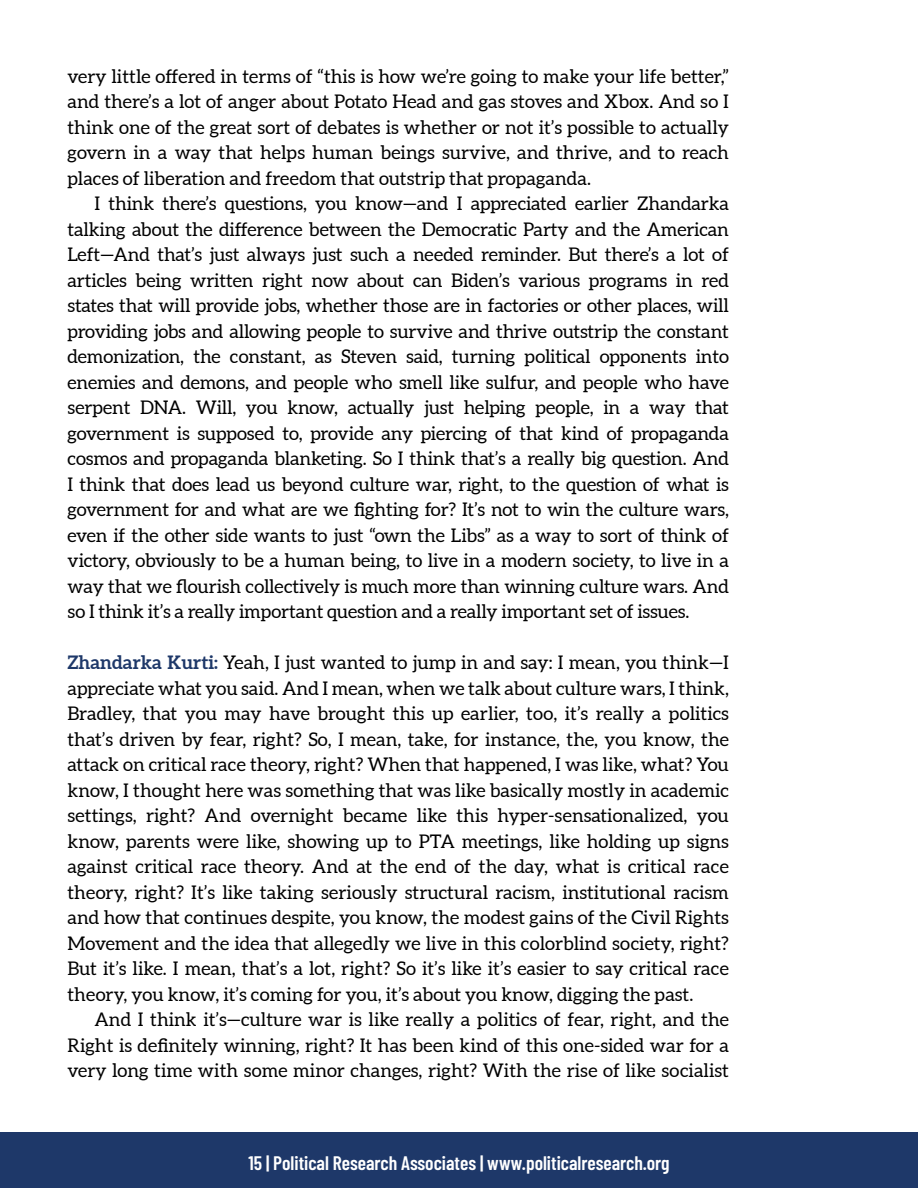
<style>
.page{position:relative;width:918px;height:1188px;background:#fff}
.page>*{position:absolute;margin:0;border:0;box-sizing:border-box;transform-origin:0 0}
.t1{font:600 19.5px "Barlow Condensed";color:#fff}
.Body{font:18.75px/25.5px "Aleo";color:#000;text-align:justify}
.FP{font:18.75px/25.5px "Aleo";color:#000;text-align:justify}
.s1{font-weight:700;color:#1e3869}
</style>
<div class="page">
<div style="left:0;top:1133px;width:918px;height:55px;background:#1e3869"></div>
<p class="FP" style="left:68px;top:64px;width:663px">very little offered in terms of “this is how we’re going to make your life better,” and there’s a lot of anger about Potato Head and gas stoves and Xbox. And so I think one of the great sort of debates is whether or not it’s possible to actually govern in a way that helps human beings survive, and thrive, and to reach places of liberation and freedom that outstrip that propaganda.</p>
<p class="Body" style="left:68px;top:192px;width:663px;text-indent:27px">I think there’s questions, you know—and I appreciated earlier Zhandarka talking about the difference between the Democratic Party and the American Left—And that’s just always just such a needed reminder. But there’s a lot of articles being written right now about can Biden’s various programs in red states that will provide jobs, whether those are in factories or other places, will providing jobs and allowing people to survive and thrive outstrip the constant demonization, the constant, as Steven said, turning political opponents into enemies and demons, and people who smell like sulfur, and people who have serpent DNA. Will, you know, actually just helping people, in a way that government is supposed to, provide any piercing of that kind of propaganda cosmos and propaganda blanketing. So I think that’s a really big question. And I think that does lead us beyond culture war, right, to the question of what is government for and what are we fighting for? It’s not to win the culture wars, even if the other side wants to just “own the Libs” as a way to sort of think of victory, obviously to be a human being, to live in a modern society, to live in a way that we flourish collectively is much more than winning culture wars. And so I think it’s a really important question and a really important set of issues.</p>
<p class="FP" style="left:68px;top:651px;width:663px"><span class="s1">Zhandarka Kurti:</span> Yeah, I just wanted to jump in and say: I mean, you think—I appreciate what you said. And I mean, when we talk about culture wars, I think, Bradley, that you may have brought this up earlier, too, it’s really a politics that’s driven by fear, right? So, I mean, take, for instance, the, you know, the attack on critical race theory, right? When that happened, I was like, what? You know, I thought here was something that was like basically mostly in academic settings, right? And overnight became like this hyper-sensationalized, you know, parents were like, showing up to PTA meetings, like holding up signs against critical race theory. And at the end of the day, what is critical race theory, right? It’s like taking seriously structural racism, institutional racism and how that continues despite, you know, the modest gains of the Civil Rights Movement and the idea that allegedly we live in this colorblind society, right?<br>But it’s like. I mean, that’s a lot, right? So it’s like it’s easier to say critical race theory, you know, it’s coming for you, it’s about you know, digging the past.</p>
<p class="Body" style="left:68px;top:1008px;width:663px;text-indent:27px">And I think it’s—culture war is like really a politics of fear, right, and the Right is definitely winning, right? It has been kind of this one-sided war for a very long time with some minor changes, right? With the rise of like socialist</p>
<p class="t1" style="left:248px;top:1149px;width:423px">15 | Political Research Associates | www.politicalresearch.org</p>
</div>
